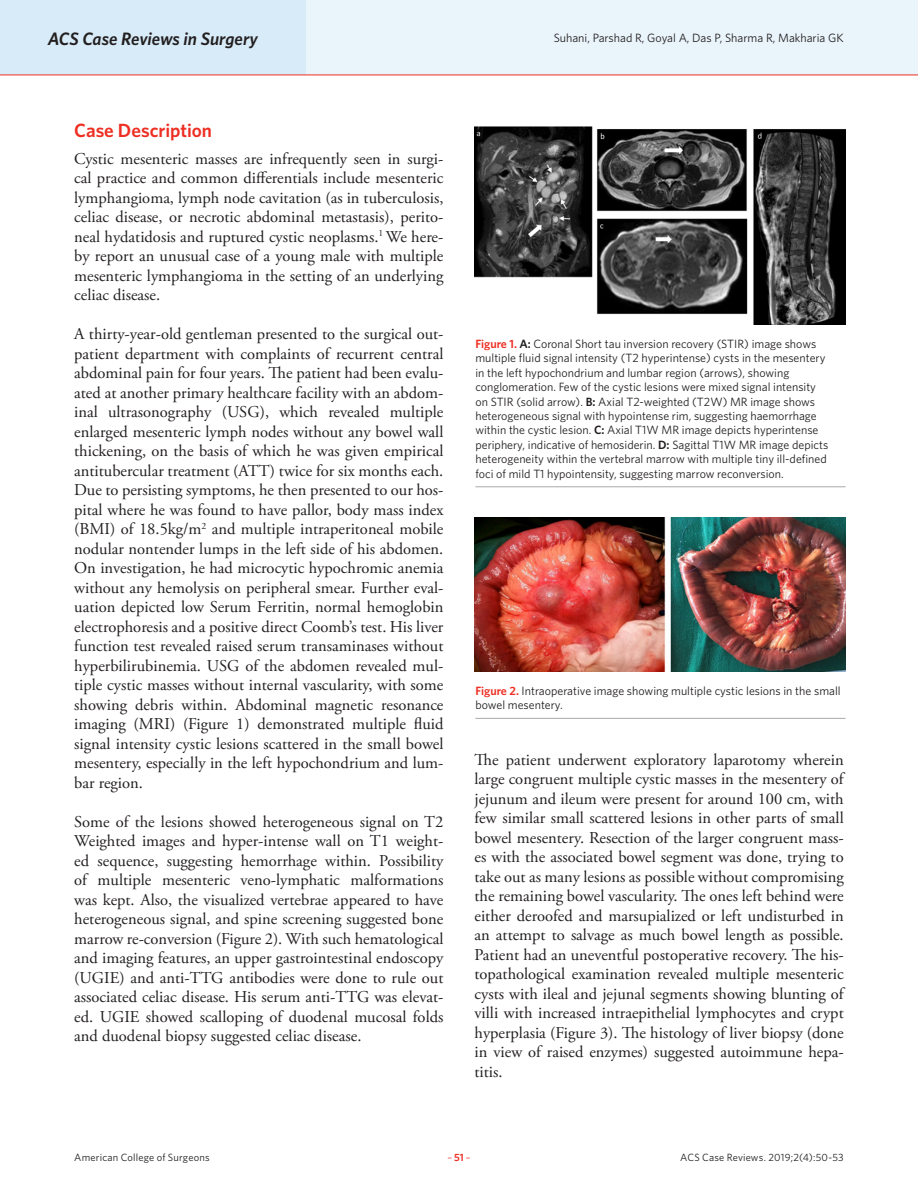
<style>
.page{position:relative;width:918px;height:1188px;background:#fff}
.page>*{position:absolute;margin:0;border:0;box-sizing:border-box;transform-origin:0 0}
.Article_Subhead{font:600 19.2px "Whitney";color:#ee2e22}
.t1{font:italic 600 18px "Whitney";letter-spacing:-.005em;color:#231f20}
.Article_Body_no_inde{font:16.5px/19.5px "Adobe Garamond Pro";color:#231f20;text-align:justify}
.Caption_New{font:12px/14.4px "Whitney";color:#231f20}
.t2{font:10.5px "Whitney";letter-spacing:.02em;color:#231f20}
.t3{font:10.5px "Whitney";color:#ee2e22}
.s1{font-weight:600;color:#ee2e22}
.s2{font-weight:600}
</style>
<div class="page">
<div style="left:0;top:0;width:918px;height:75px;background:#eaf5fb"></div>
<div style="left:0;top:0;width:306px;height:75px;background:#d7ebf8"></div>
<hr style="left:0;top:75px;width:918px;height:1px;background:#ee2e22">
<hr style="left:475px;top:487px;width:371px;height:1px;background:#a9a8aa">
<hr style="left:475px;top:718px;width:371px;height:1px;background:#a9a8aa">
<img style="left:475px;top:126px;width:371px;height:199px">
<img style="left:475px;top:517px;width:371px;height:154px">
<p class="t1" style="left:48px;top:26px;width:212px">ACS Case Reviews in Surgery</p>
<p class="Caption_New" style="left:554px;top:31px;width:292px">Suhani, Parshad R, Goyal A, Das P, Sharma R, Makharia GK</p>
<p class="Article_Subhead" style="left:74px;top:117px;width:139px">Case Description</p>
<p class="Article_Body_no_inde" style="left:74px;top:149px;width:371px">Cystic mesenteric masses are infrequently seen in surgi&shy;cal practice and common differentials include mesenteric lymphangioma, lymph node cavitation (as in tuberculosis, celiac disease, or necrotic abdominal metastasis), perito&shy;neal hydatidosis and ruptured cystic neoplasms.<sup>1</sup> We here&shy;by report an unusual case of a young male with multiple mesenteric lymphangioma in the setting of an underlying celiac disease.</p>
<p class="Article_Body_no_inde" style="left:74px;top:325px;width:371px">A thirty-year-old gentleman presented to the surgical out&shy;patient department with complaints of recurrent central abdominal pain for four years. The patient had been evalu&shy;ated at another primary healthcare facility with an abdom&shy;inal ultrasonography (USG), which revealed multiple enlarged mesenteric lymph nodes without any bowel wall thickening, on the basis of which he was given empirical antitubercular treatment (ATT) twice for six months each.<br>Due to persisting symptoms, he then presented to our hos&shy;pital where he was found to have pallor, body mass index (BMI) of 18.5kg/m<sup>2</sup> and multiple intraperitoneal mobile nodular nontender lumps in the left side of his abdomen.<br>On investigation, he had microcytic hypochromic anemia without any hemolysis on peripheral smear. Further eval&shy;uation depicted low Serum Ferritin, normal hemoglobin electrophoresis and a positive direct Coomb’s test. His liver function test revealed raised serum transaminases without hyperbilirubinemia. USG of the abdomen revealed mul&shy;tiple cystic masses without internal vascularity, with some showing debris within. Abdominal magnetic resonance imaging (MRI) (Figure 1) demonstrated multiple fluid signal intensity cystic lesions scattered in the small bowel mesentery, especially in the left hypochondrium and lum&shy;bar region.</p>
<p class="Article_Body_no_inde" style="left:74px;top:812px;width:371px">Some of the lesions showed heterogeneous signal on T2<br>Weighted images and hyper-intense wall on T1 weight&shy;ed sequence, suggesting hemorrhage within. Possibility of multiple mesenteric veno-lymphatic malformations was kept. Also, the visualized vertebrae appeared to have heterogeneous signal, and spine screening suggested bone marrow re-conversion (Figure 2). With such hematological and imaging features, an upper gastrointestinal endoscopy (UGIE) and anti-TTG antibodies were done to rule out associated celiac disease. His serum anti-TTG was elevat&shy;ed. UGIE showed scalloping of duodenal mucosal folds and duodenal biopsy suggested celiac disease.</p>
<p class="Caption_New" style="left:475px;top:336px;width:354px"><span class="s1">Figure 1.</span> <span class="s2">A:</span> Coronal Short tau inversion recovery (STIR) image shows multiple fluid signal intensity (T2 hyperintense) cysts in the mesentery in the left hypochondrium and lumbar region (arrows), showing conglomeration. Few of the cystic lesions were mixed signal intensity on STIR (solid arrow). <span class="s2">B:</span> Axial T2-weighted (T2W) MR image shows heterogeneous signal with hypointense rim, suggesting haemorrhage within the cystic lesion. <span class="s2">C:</span> Axial T1W MR image depicts hyperintense periphery, indicative of hemosiderin. <span class="s2">D:</span> Sagittal T1W MR image depicts heterogeneity within the vertebral marrow with multiple tiny ill-defined foci of mild T1 hypointensity, suggesting marrow reconversion.</p>
<p class="Caption_New" style="left:475px;top:683px;width:367px"><span class="s1">Figure 2.</span> Intraoperative image showing multiple cystic lesions in the small bowel mesentery.</p>
<p class="Article_Body_no_inde" style="left:475px;top:750px;width:371px">The patient underwent exploratory laparotomy wherein large congruent multiple cystic masses in the mesentery of jejunum and ileum were present for around 100 cm, with few similar small scattered lesions in other parts of small bowel mesentery. Resection of the larger congruent mass&shy;es with the associated bowel segment was done, trying to take out as many lesions as possible without compromising the remaining bowel vascularity. The ones left behind were either deroofed and marsupialized or left undisturbed in an attempt to salvage as much bowel length as possible.<br>Patient had an uneventful postoperative recovery. The his&shy;topathological examination revealed multiple mesenteric cysts with ileal and jejunal segments showing blunting of villi with increased intraepithelial lymphocytes and crypt hyperplasia (Figure 3). The histology of liver biopsy (done in view of raised enzymes) suggested autoimmune hepa&shy;titis.</p>
<p class="t2" style="left:74px;top:1150px;width:137px">American College of Surgeons</p>
<p class="t3" style="left:447px;top:1150px;width:25px">–<span class="s2">51</span>–</p>
<p class="t2" style="left:680px;top:1150px;width:165px">ACS Case Reviews. 2019;2(4):50-53</p>
</div>
